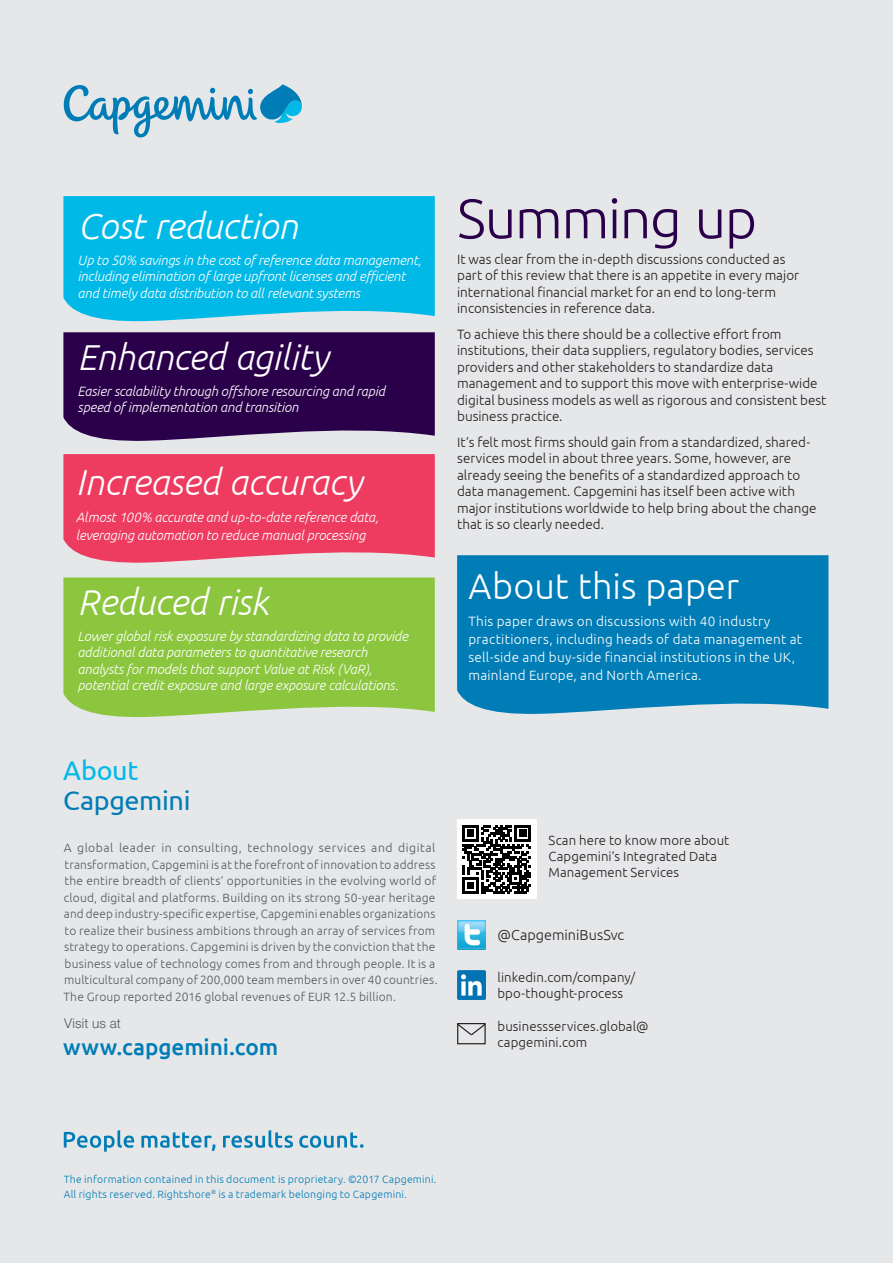
<style>
.page{position:relative;width:893px;height:1263px;background:#e6e7e9}
.page>*{position:absolute;margin:0;border:0;box-sizing:border-box;transform-origin:0 0}
.t1{font:300 55.5px "Ubuntu";letter-spacing:-.025em;color:#2a004a}
.t2{font:italic 300 36px "Ubuntu";letter-spacing:-.005em;color:#fff}
.t3{font:300 36px "Ubuntu";letter-spacing:.005em;color:#fff}
.t4{font:27px "Ubuntu";letter-spacing:-.015em;color:#007cb6}
.t5{font:27px "Ubuntu";letter-spacing:-.01em;color:#00b9e7}
.t6{font:500 22.5px "Ubuntu";letter-spacing:-.005em;color:#007cb6}
.t7{font:300 14.4px "Ubuntu";color:#231f20}
.t8{font:300 13.5px/16.5px "Ubuntu";color:#231f20}
.t9{font:italic 300 13.5px/16.5px "Ubuntu";letter-spacing:-.01em;color:#fff}
.t10{font:300 13.5px/18px "Ubuntu";letter-spacing:.02em;color:#fff}
.t11{font:300 13.5px "Helvetica Neue LT Std";letter-spacing:.01em;color:#57585a}
.t12{font:300 13.2px/15.9px "Ubuntu";letter-spacing:.005em;color:#231f20}
.t13{font:300 12px/16.5px "Ubuntu";letter-spacing:.015em;color:#57585a}
.t14{font:300 10.5px/15px "Ubuntu";letter-spacing:.02em;color:#007cb6}
</style>
<div class="page">
<svg style="left:64px;top:1130px;width:70px;height:22px"></svg>
<svg style="left:141px;top:1132px;width:74px;height:19px"></svg>
<svg style="left:223px;top:1130px;width:70px;height:18px"></svg>
<svg style="left:299px;top:1132px;width:65px;height:16px"></svg>
<svg style="left:64px;top:84px;width:238px;height:53px"></svg>
<img style="left:457px;top:971px;width:29px;height:28px">
<img style="left:457px;top:921px;width:29px;height:28px">
<div style="left:457px;top:1023px;width:29px;height:21px;border:1px solid #231f20"></div>
<svg style="left:457px;top:1023px;width:29px;height:13px"></svg>
<div style="left:457px;top:820px;width:79px;height:79px;background:#fff"></div>
<svg style="left:462px;top:825px;width:69px;height:69px"></svg>
<svg style="left:63px;top:196px;width:372px;height:126px;background:#0dbbe7"></svg>
<svg style="left:63px;top:332px;width:372px;height:109px;background:#350e53"></svg>
<svg style="left:63px;top:454px;width:372px;height:109px;background:#ed4568"></svg>
<div style="left:63px;top:577px;width:372px;height:141px;background:#8bc63e"></div>
<div style="left:457px;top:555px;width:371px;height:159px;background:#007cb6"></div>
<h2 class="t2" style="left:78px;top:205px;width:222px">Cost reduction</h2>
<p class="t9" style="left:78px;top:251px;width:345px">Up to 50% savings in the cost of reference data management, including elimination of large upfront licenses and efficient and timely data distribution to all relevant systems</p>
<h2 class="t2" style="left:78px;top:336px;width:252px">Enhanced agility</h2>
<p class="t9" style="left:78px;top:382px;width:309px">Easier scalability through offshore resourcing and rapid speed of implementation and transition</p>
<h2 class="t2" style="left:76px;top:461px;width:287px">Increased accuracy</h2>
<p class="t9" style="left:76px;top:508px;width:304px;line-height:18px">Almost 100% accurate and up-to-date reference data, leveraging automation to reduce manual processing</p>
<h2 class="t2" style="left:78px;top:580px;width:192px">Reduced risk</h2>
<p class="t9" style="left:78px;top:627px;width:332px">Lower global risk exposure by standardizing data to provide additional data parameters to quantitative research analysts for models that support Value at Risk (VaR), potential credit exposure and large exposure calculations.</p>
<h1 class="t1" style="left:457px;top:185px;width:301px">Summing up</h1>
<p class="t8" style="left:457px;top:250px;width:344px">It was clear from the in-depth discussions conducted as part of this review that there is an appetite in every major international financial market for an end to long-term inconsistencies in reference data.</p>
<p class="t8" style="left:457px;top:325px;width:371px">To achieve this there should be a collective effort from institutions, their data suppliers, regulatory bodies, services providers and other stakeholders to standardize data management and to support this move with enterprise-wide digital business models as well as rigorous and consistent best business practice.</p>
<p class="t8" style="left:457px;top:433px;width:361px">It’s felt most firms should gain from a standardized, shared&shy;services model in about three years. Some, however, are already seeing the benefits of a standardized approach to data management. Capgemini has itself been active with major institutions worldwide to help bring about the change that is so clearly needed.</p>
<h2 class="t3" style="left:468px;top:565px;width:272px">About this paper</h2>
<p class="t10" style="left:468px;top:612px;width:335px">This paper draws on discussions with 40 industry practitioners, including heads of data management at sell-side and buy-side financial institutions in the UK, mainland Europe, and North America.</p>
<h3 class="t5" style="left:63px;top:754px;width:77px">About</h3>
<h3 class="t4" style="left:63px;top:784px;width:129px">Capgemini</h3>
<p class="t13" style="left:63px;top:839px;width:376px">A global leader in consulting, technology services and digital transformation, Capgemini is at the forefront of innovation to address the entire breadth of clients’ opportunities in the evolving world of cloud, digital and platforms. Building on its strong 50-year heritage and deep industry-specific expertise, Capgemini enables organizations to realize their business ambitions through an array of services from strategy to operations. Capgemini is driven by the conviction that the business value of technology comes from and through people. It is a multicultural company of 200,000 team members in over 40 countries.<br>The Group reported 2016 global revenues of EUR 12.5 billion.</p>
<p class="t11" style="left:64px;top:1014px;width:58px">Visit us at</p>
<h3 class="t6" style="left:63px;top:1032px;width:217px">www.capgemini.com</h3>
<p class="t12" style="left:549px;top:832px;width:182px">Scan here to know more about<br>Capgemini’s Integrated Data<br>Management Services</p>
<p class="t7" style="left:497px;top:926px;width:128px">@CapgeminiBusSvc</p>
<p class="t12" style="left:497px;top:969px;width:139px">linkedin.com/company/ bpo-thought-process</p>
<p class="t12" style="left:498px;top:1018px;width:152px">businessservices.global@ capgemini.com</p>
<p class="t14" style="left:64px;top:1171px;width:374px">The information contained in this document is proprietary. ©2017 Capgemini.<br>All rights reserved. Rightshore<sup>®</sup> is a trademark belonging to Capgemini.</p>
</div>
